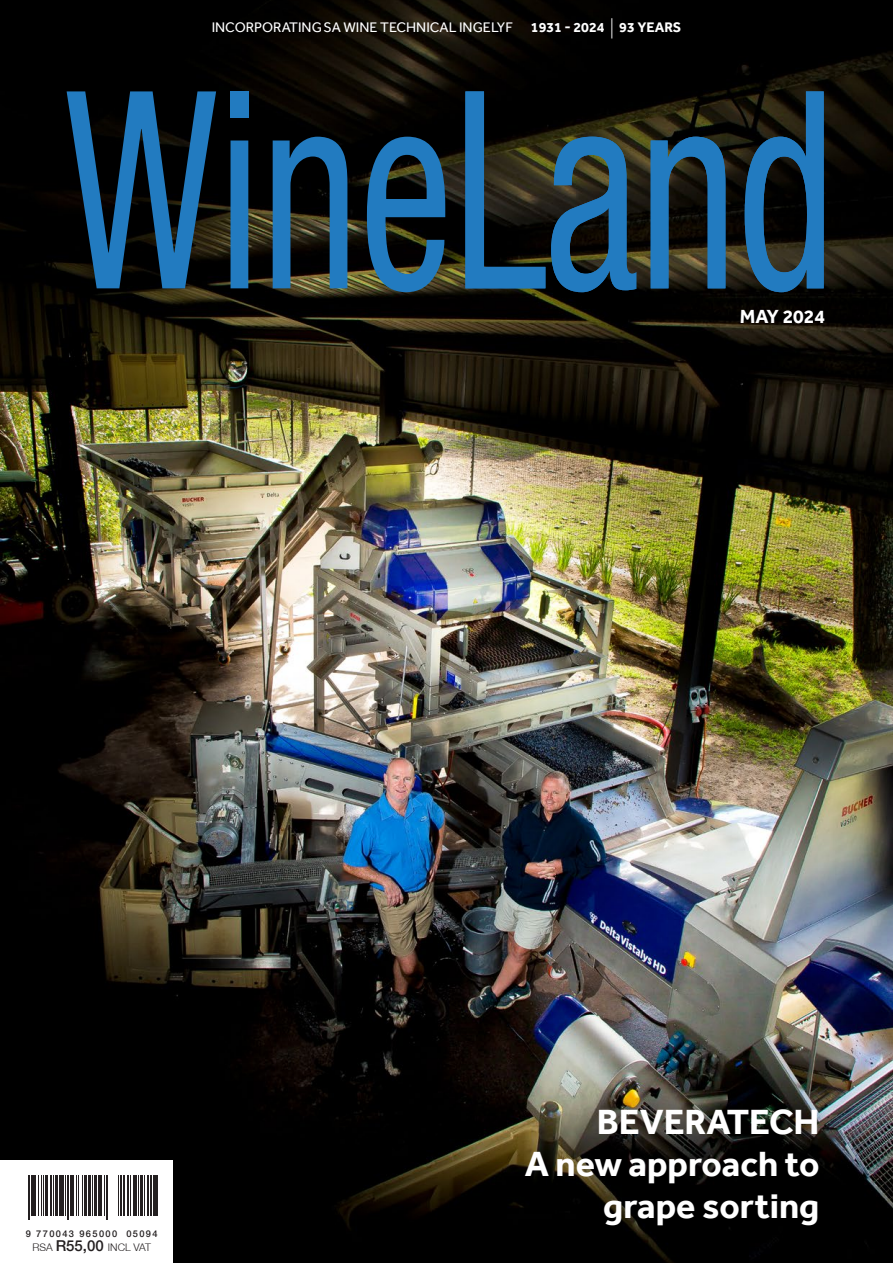
<style>
.page{position:relative;width:893px;height:1263px;background:#fff}
.page>*{position:absolute;margin:0;border:0;box-sizing:border-box;transform-origin:0 0}
.t1{font:700 36px/42px "Effra";color:#fff;text-align:right}
.Top_line_text{font:700 19.5px "Effra";color:#fff}
.t2{font:14.25px "Effra";color:#fff}
.t3{font:700 14.25px "Effra";color:#fff}
.t4{font:300 10.5px "Helvetica Neue LT";color:#231f20}
.t5{font:500 9.3px "Helvetica Neue LT";letter-spacing:.15em;color:#231f20}
.s1{font-weight:300;font-size:20.25px}
.s2{font-weight:500;font-size:15px}
</style>
<div class="page">
<img style="left:0;top:0;width:893px;height:1263px">
<div style="left:0;top:1161px;width:173px;height:102px;background:#fff"></div>
<hr style="left:28px;top:1175px;width:1px;height:45px;background:#231f20">
<hr style="left:30px;top:1175px;width:1px;height:45px;background:#231f20">
<hr style="left:31px;top:1175px;width:3px;height:41px;background:#231f20">
<hr style="left:35px;top:1175px;width:1px;height:41px;background:#231f20">
<hr style="left:38px;top:1175px;width:1px;height:41px;background:#231f20">
<hr style="left:41px;top:1175px;width:1px;height:41px;background:#231f20">
<hr style="left:43px;top:1175px;width:1px;height:41px;background:#231f20">
<hr style="left:46px;top:1175px;width:2px;height:41px;background:#231f20">
<hr style="left:51px;top:1175px;width:1px;height:41px;background:#231f20">
<hr style="left:53px;top:1175px;width:1px;height:41px;background:#231f20">
<hr style="left:56px;top:1175px;width:2px;height:41px;background:#231f20">
<hr style="left:59px;top:1175px;width:1px;height:41px;background:#231f20">
<hr style="left:61px;top:1175px;width:3px;height:41px;background:#231f20">
<hr style="left:65px;top:1175px;width:1px;height:41px;background:#231f20">
<hr style="left:67px;top:1175px;width:1px;height:45px;background:#231f20">
<hr style="left:68px;top:1175px;width:1px;height:45px;background:#231f20">
<hr style="left:70px;top:1175px;width:3px;height:41px;background:#231f20">
<hr style="left:74px;top:1175px;width:1px;height:41px;background:#231f20">
<hr style="left:76px;top:1175px;width:1px;height:41px;background:#231f20">
<hr style="left:78px;top:1175px;width:1px;height:41px;background:#231f20">
<hr style="left:82px;top:1175px;width:1px;height:41px;background:#231f20">
<hr style="left:85px;top:1175px;width:2px;height:41px;background:#231f20">
<hr style="left:88px;top:1175px;width:2px;height:41px;background:#231f20">
<hr style="left:92px;top:1175px;width:1px;height:41px;background:#231f20">
<hr style="left:94px;top:1175px;width:2px;height:41px;background:#231f20">
<hr style="left:98px;top:1175px;width:1px;height:41px;background:#231f20">
<hr style="left:100px;top:1175px;width:2px;height:41px;background:#231f20">
<hr style="left:104px;top:1175px;width:1px;height:41px;background:#231f20">
<hr style="left:106px;top:1175px;width:1px;height:45px;background:#231f20">
<hr style="left:107px;top:1175px;width:1px;height:45px;background:#231f20">
<hr style="left:118px;top:1175px;width:1px;height:41px;background:#231f20">
<hr style="left:120px;top:1175px;width:2px;height:41px;background:#231f20">
<hr style="left:124px;top:1175px;width:1px;height:41px;background:#231f20">
<hr style="left:127px;top:1175px;width:1px;height:41px;background:#231f20">
<hr style="left:129px;top:1175px;width:1px;height:41px;background:#231f20">
<hr style="left:130px;top:1175px;width:1px;height:41px;background:#231f20">
<hr style="left:133px;top:1175px;width:2px;height:41px;background:#231f20">
<hr style="left:136px;top:1175px;width:1px;height:41px;background:#231f20">
<hr style="left:138px;top:1175px;width:1px;height:41px;background:#231f20">
<hr style="left:140px;top:1175px;width:3px;height:41px;background:#231f20">
<hr style="left:144px;top:1175px;width:1px;height:41px;background:#231f20">
<hr style="left:147px;top:1175px;width:2px;height:41px;background:#231f20">
<hr style="left:150px;top:1175px;width:1px;height:41px;background:#231f20">
<hr style="left:151px;top:1175px;width:1px;height:41px;background:#231f20">
<hr style="left:153px;top:1175px;width:2px;height:41px;background:#231f20">
<hr style="left:157px;top:1175px;width:1px;height:41px;background:#231f20">
<svg style="left:67px;top:91px;width:398px;height:201px;background:#153245"></svg>
<div style="left:230px;top:91px;width:18px;height:27px;background:#227bc0"></div>
<svg style="left:465px;top:91px;width:359px;height:201px;background:#1d3b4c"></svg>
<p class="t2" style="left:212px;top:19px;width:303px">INCORPORATINGSA WINE TECHNICAL INGELYF</p>
<p class="t3" style="left:531px;top:19px;width:152px">1931 - 2024 <span class="s1">|</span> 93 YEARS</p>
<p class="Top_line_text" style="left:740px;top:305px;width:87px">MAY 2024</p>
<p class="t5" style="left:26px;top:1228px;width:133px">9 770043 965000 05094</p>
<p class="t4" style="left:33px;top:1240px;width:120px">RSA <span class="s2">R55,00</span> INCL VAT</p>
<p class="t1" style="left:597px;top:1101px;width:224px">BEVERATECH</p>
<p class="t1" style="left:525px;top:1143px;width:296px">A new approach to grape sorting</p>
</div>
